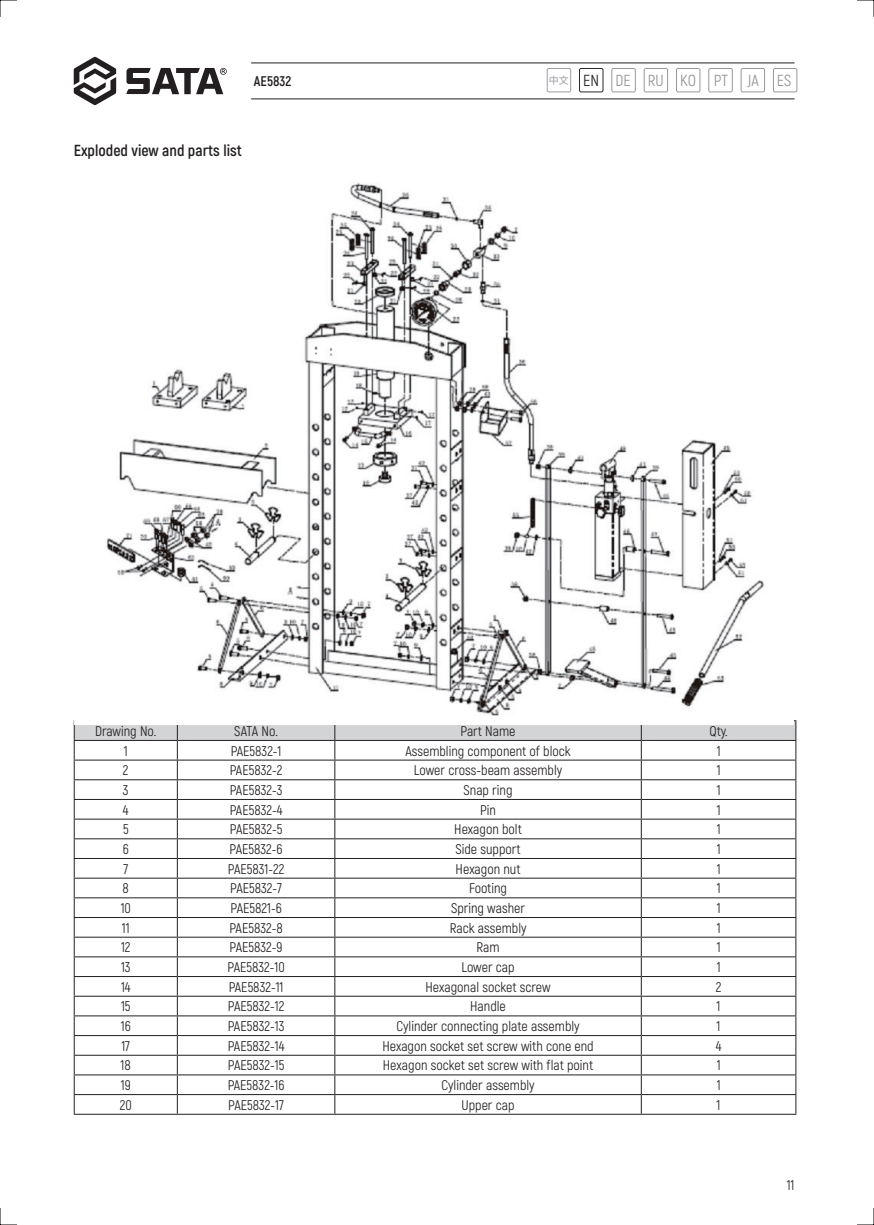
<style>
.page{position:relative;width:874px;height:1225px;background:#fff}
.page>*{position:absolute;margin:0;border:0;box-sizing:border-box;transform-origin:0 0}
.t1{font:700 16px "Akrobat";color:#231f20}
.t2{font:16px "Akrobat";color:#939598}
.t3{font:14px "Akrobat";color:#231f20}
.t4{font:700 14px "Akrobat";color:#231f20}
.s1{font-family:"Source Han Sans CN";font-size:10px;color:#979a9e}
.s2{color:#231f20}
</style>
<div class="page">
<svg style="left:74px;top:57px;width:42px;height:48px"></svg>
<svg style="left:126px;top:68px;width:100px;height:26px"></svg>
<hr style="left:251px;top:63px;width:543px;height:1px;background:#231f20">
<hr style="left:251px;top:98px;width:543px;height:1px;background:#231f20">
<hr style="left:74px;top:1113px;width:103px;height:1px;background:#231f20">
<hr style="left:177px;top:1113px;width:157px;height:1px;background:#231f20">
<hr style="left:334px;top:1113px;width:307px;height:1px;background:#231f20">
<hr style="left:641px;top:1113px;width:155px;height:1px;background:#231f20">
<svg style="left:74px;top:720px;width:722px;height:393px"></svg>
<hr style="left:74px;top:976px;width:103px;height:1px;background:#231f20">
<hr style="left:177px;top:976px;width:157px;height:1px;background:#231f20">
<hr style="left:334px;top:976px;width:307px;height:1px;background:#231f20">
<hr style="left:641px;top:976px;width:155px;height:1px;background:#231f20">
<svg style="left:773px;top:68px;width:24px;height:24px"></svg>
<svg style="left:708px;top:68px;width:24px;height:24px"></svg>
<svg style="left:643px;top:68px;width:24px;height:24px"></svg>
<svg style="left:579px;top:68px;width:24px;height:24px"></svg>
<svg style="left:740px;top:68px;width:24px;height:24px"></svg>
<svg style="left:676px;top:68px;width:24px;height:24px"></svg>
<svg style="left:611px;top:68px;width:24px;height:24px"></svg>
<svg style="left:546px;top:68px;width:25px;height:24px"></svg>
<img style="left:74px;top:183px;width:719px;height:541px">
<svg style="left:0;top:0;width:17px;height:17px"></svg>
<svg style="left:0;top:1208px;width:17px;height:17px"></svg>
<svg style="left:857px;top:0;width:17px;height:17px"></svg>
<svg style="left:857px;top:1208px;width:17px;height:17px"></svg>
<p class="t4" style="left:254px;top:72px;width:39px">AE5832</p>
<p class="t1" style="left:74px;top:140px;width:169px">Exploded view and parts list</p>
<p class="t2" style="left:548px;top:71px;width:244px"><span class="s1">中文</span> <span class="s2">EN</span> DE RU KO PT JA ES</p>
<p class="t3" style="left:95px;top:722px;width:63px">Drawing No.</p>
<p class="t3" style="left:234px;top:722px;width:45px">SATA No.</p>
<p class="t3" style="left:460px;top:722px;width:56px">Part Name</p>
<p class="t3" style="left:709px;top:722px;width:20px">Qty.</p>
<p class="t3" style="left:124px;top:742px;width:5px">1</p>
<p class="t3" style="left:230px;top:742px;width:52px">PAE5832-1</p>
<p class="t3" style="left:405px;top:742px;width:167px">Assembling component of block</p>
<p class="t3" style="left:716px;top:742px;width:5px">1</p>
<p class="t3" style="left:123px;top:762px;width:7px">2</p>
<p class="t3" style="left:230px;top:762px;width:54px">PAE5832-2</p>
<p class="t3" style="left:414px;top:762px;width:150px">Lower cross-beam assembly</p>
<p class="t3" style="left:716px;top:762px;width:5px">1</p>
<p class="t3" style="left:123px;top:781px;width:7px">3</p>
<p class="t3" style="left:230px;top:781px;width:54px">PAE5832-3</p>
<p class="t3" style="left:463px;top:781px;width:50px">Snap ring</p>
<p class="t3" style="left:716px;top:781px;width:5px">1</p>
<p class="t3" style="left:123px;top:801px;width:7px">4</p>
<p class="t3" style="left:230px;top:801px;width:54px">PAE5832-4</p>
<p class="t3" style="left:480px;top:801px;width:17px">Pin</p>
<p class="t3" style="left:716px;top:801px;width:5px">1</p>
<p class="t3" style="left:123px;top:821px;width:7px">5</p>
<p class="t3" style="left:230px;top:821px;width:54px">PAE5832-5</p>
<p class="t3" style="left:454px;top:821px;width:69px">Hexagon bolt</p>
<p class="t3" style="left:716px;top:821px;width:5px">1</p>
<p class="t3" style="left:123px;top:840px;width:8px">6</p>
<p class="t3" style="left:229px;top:840px;width:54px">PAE5832-6</p>
<p class="t3" style="left:455px;top:840px;width:67px">Side support</p>
<p class="t3" style="left:716px;top:840px;width:5px">1</p>
<p class="t3" style="left:123px;top:860px;width:6px">7</p>
<p class="t3" style="left:228px;top:860px;width:58px">PAE5831-22</p>
<p class="t3" style="left:455px;top:860px;width:66px">Hexagon nut</p>
<p class="t3" style="left:716px;top:860px;width:5px">1</p>
<p class="t3" style="left:123px;top:880px;width:8px">8</p>
<p class="t3" style="left:230px;top:880px;width:53px">PAE5832-7</p>
<p class="t3" style="left:469px;top:880px;width:39px">Footing</p>
<p class="t3" style="left:716px;top:880px;width:5px">1</p>
<p class="t3" style="left:121px;top:899px;width:12px">10</p>
<p class="t3" style="left:230px;top:899px;width:53px">PAE5821-6</p>
<p class="t3" style="left:451px;top:899px;width:75px">Spring washer</p>
<p class="t3" style="left:716px;top:899px;width:5px">1</p>
<p class="t3" style="left:122px;top:919px;width:9px">11</p>
<p class="t3" style="left:229px;top:919px;width:55px">PAE5832-8</p>
<p class="t3" style="left:449px;top:919px;width:78px">Rack assembly</p>
<p class="t3" style="left:716px;top:919px;width:5px">1</p>
<p class="t3" style="left:121px;top:939px;width:11px">12</p>
<p class="t3" style="left:229px;top:939px;width:54px">PAE5832-9</p>
<p class="t3" style="left:476px;top:939px;width:25px">Ram</p>
<p class="t3" style="left:716px;top:939px;width:5px">1</p>
<p class="t3" style="left:121px;top:958px;width:11px">13</p>
<p class="t3" style="left:227px;top:958px;width:59px">PAE5832-10</p>
<p class="t3" style="left:461px;top:958px;width:55px">Lower cap</p>
<p class="t3" style="left:716px;top:958px;width:5px">1</p>
<p class="t3" style="left:121px;top:978px;width:11px">14</p>
<p class="t3" style="left:228px;top:978px;width:56px">PAE5832-11</p>
<p class="t3" style="left:425px;top:978px;width:127px">Hexagonal socket screw</p>
<p class="t3" style="left:715px;top:978px;width:7px">2</p>
<p class="t3" style="left:121px;top:998px;width:11px">15</p>
<p class="t3" style="left:228px;top:998px;width:58px">PAE5832-12</p>
<p class="t3" style="left:470px;top:998px;width:37px">Handle</p>
<p class="t3" style="left:716px;top:998px;width:5px">1</p>
<p class="t3" style="left:121px;top:1017px;width:11px">16</p>
<p class="t3" style="left:228px;top:1017px;width:58px">PAE5832-13</p>
<p class="t3" style="left:396px;top:1017px;width:185px">Cylinder connecting plate assembly</p>
<p class="t3" style="left:716px;top:1017px;width:5px">1</p>
<p class="t3" style="left:121px;top:1037px;width:10px">17</p>
<p class="t3" style="left:228px;top:1037px;width:58px">PAE5832-14</p>
<p class="t3" style="left:382px;top:1037px;width:213px">Hexagon socket set screw with cone end</p>
<p class="t3" style="left:715px;top:1037px;width:7px">4</p>
<p class="t3" style="left:121px;top:1057px;width:12px">18</p>
<p class="t3" style="left:228px;top:1057px;width:58px">PAE5832-15</p>
<p class="t3" style="left:382px;top:1057px;width:212px">Hexagon socket set screw with flat point</p>
<p class="t3" style="left:716px;top:1057px;width:5px">1</p>
<p class="t3" style="left:121px;top:1076px;width:11px">19</p>
<p class="t3" style="left:227px;top:1076px;width:58px">PAE5832-16</p>
<p class="t3" style="left:441px;top:1076px;width:95px">Cylinder assembly</p>
<p class="t3" style="left:716px;top:1076px;width:5px">1</p>
<p class="t3" style="left:120px;top:1096px;width:14px">20</p>
<p class="t3" style="left:228px;top:1096px;width:57px">PAE5832-17</p>
<p class="t3" style="left:461px;top:1096px;width:55px">Upper cap</p>
<p class="t3" style="left:716px;top:1096px;width:5px">1</p>
<p class="t3" style="left:786px;top:1177px;width:9px">11</p>
</div>
